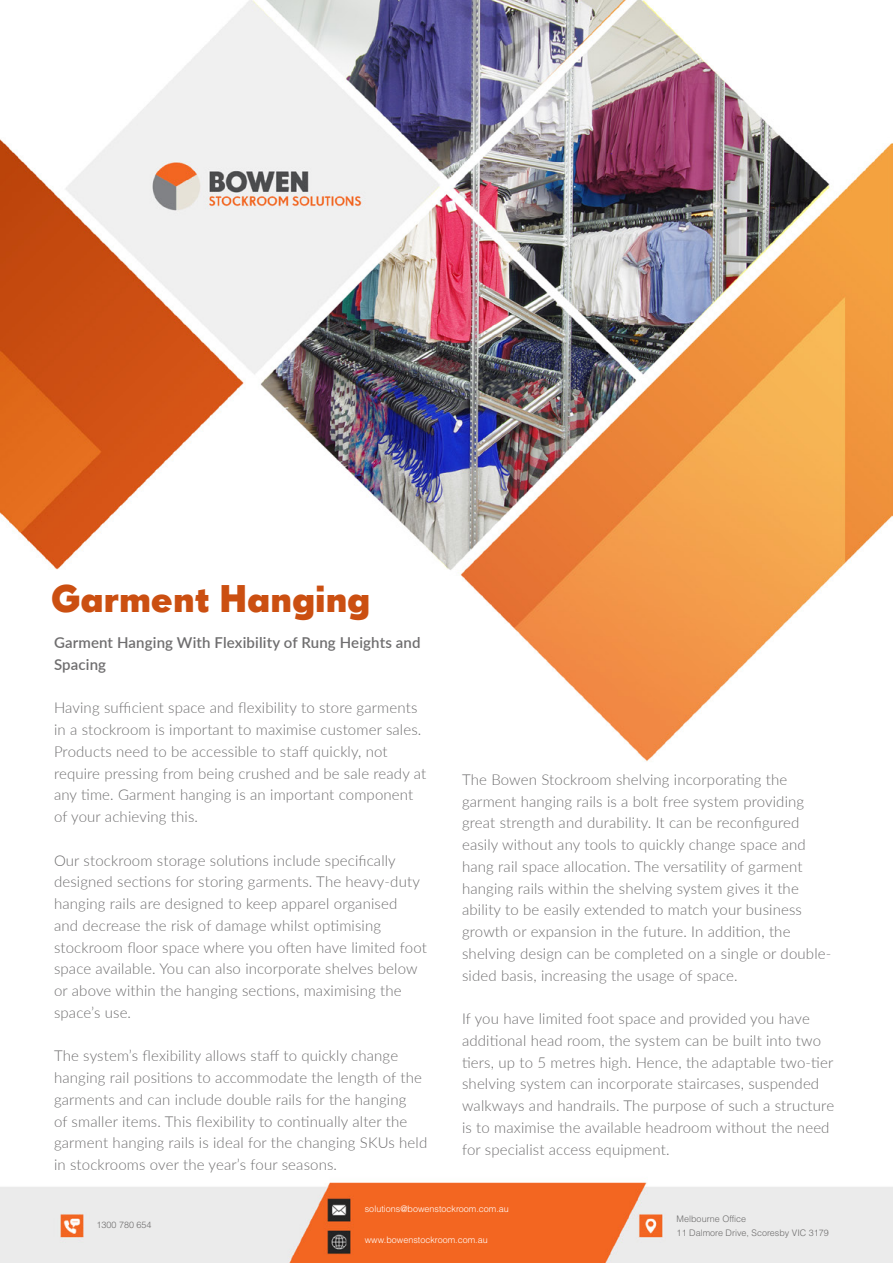
<style>
.page{position:relative;width:893px;height:1263px;background:#fff}
.page>*{position:absolute;margin:0;border:0;box-sizing:border-box;transform-origin:0 0}
.t1{font:700 37.5px "Super Grotesk Web W03";color:#cb4f11}
.t2{font:300 15px/21.8px "Lato";letter-spacing:.01em;color:#6f6e6f}
.t3{font:600 15px/21.8px "Lato";letter-spacing:.01em;color:#6f6e6f}
.t4{font:300 9px "Helvetica LT Std";color:#fff}
.t5{font:300 9px/13.5px "Helvetica LT Std";color:#6e6d6d}
</style>
<div class="page">
<img style="left:0;top:0;width:893px;height:1263px">
<h1 class="t1" style="left:51px;top:584px;width:321px">Garment Hanging</h1>
<p class="t3" style="left:54px;top:633px;width:368px">Garment Hanging With Flexibility of Rung Heights and<br>Spacing</p>
<p class="t2" style="left:54px;top:696px;width:374px">Having sufficient space and flexibility to store garments in a stockroom is important to maximise customer sales.<br>Products need to be accessible to staff quickly, not require pressing from being crushed and be sale ready at any time. Garment hanging is an important component of your achieving this.</p>
<p class="t2" style="left:54px;top:849px;width:374px">Our stockroom storage solutions include specifically designed sections for storing garments. The heavy-duty hanging rails are designed to keep apparel organised<br>and decrease the risk of damage whilst optimising stockroom floor space where you often have limited foot space available. You can also incorporate shelves below or above within the hanging sections, maximising the space’s use.</p>
<p class="t2" style="left:54px;top:1044px;width:375px">The system’s flexibility allows staff to quickly change hanging rail positions to accommodate the length of the garments and can include double rails for the hanging<br>of smaller items. This flexibility to continually alter the garment hanging rails is ideal for the changing SKUs held in stockrooms over the year’s four seasons.</p>
<p class="t2" style="left:462px;top:768px;width:371px">The Bowen Stockroom shelving incorporating the garment hanging rails is a bolt free system providing great strength and durability. It can be reconfigured easily without any tools to quickly change space and hang rail space allocation. The versatility of garment hanging rails within the shelving system gives it the ability to be easily extended to match your business growth or expansion in the future. In addition, the shelving design can be completed on a single or double&shy;sided basis, increasing the usage of space.</p>
<p class="t2" style="left:462px;top:1007px;width:374px">If you have limited foot space and provided you have additional head room, the system can be built into two tiers, up to 5 metres high. Hence, the adaptable two-tier shelving system can incorporate staircases, suspended walkways and handrails. The purpose of such a structure is to maximise the available headroom without the need for specialist access equipment.</p>
<p class="t4" style="left:365px;top:1205px;width:146px">solutions@bowenstockroom.com.au</p>
<p class="t4" style="left:365px;top:1236px;width:124px">www.bowenstockroom.com.au</p>
<p class="t4" style="left:435px;top:1205px;width:58px">group.com.au</p>
<p class="t4" style="left:425px;top:1236px;width:53px">rage.com.au</p>
<p class="t5" style="left:96px;top:1219px;width:57px">1300 780 654</p>
<p class="t5" style="left:677px;top:1213px;width:154px">Melbourne Office<br>11 Dalmore Drive, Scoresby VIC 3179</p>
<p class="t5" style="left:677px;top:1227px;width:64px">Brisbane Office</p>
</div>
